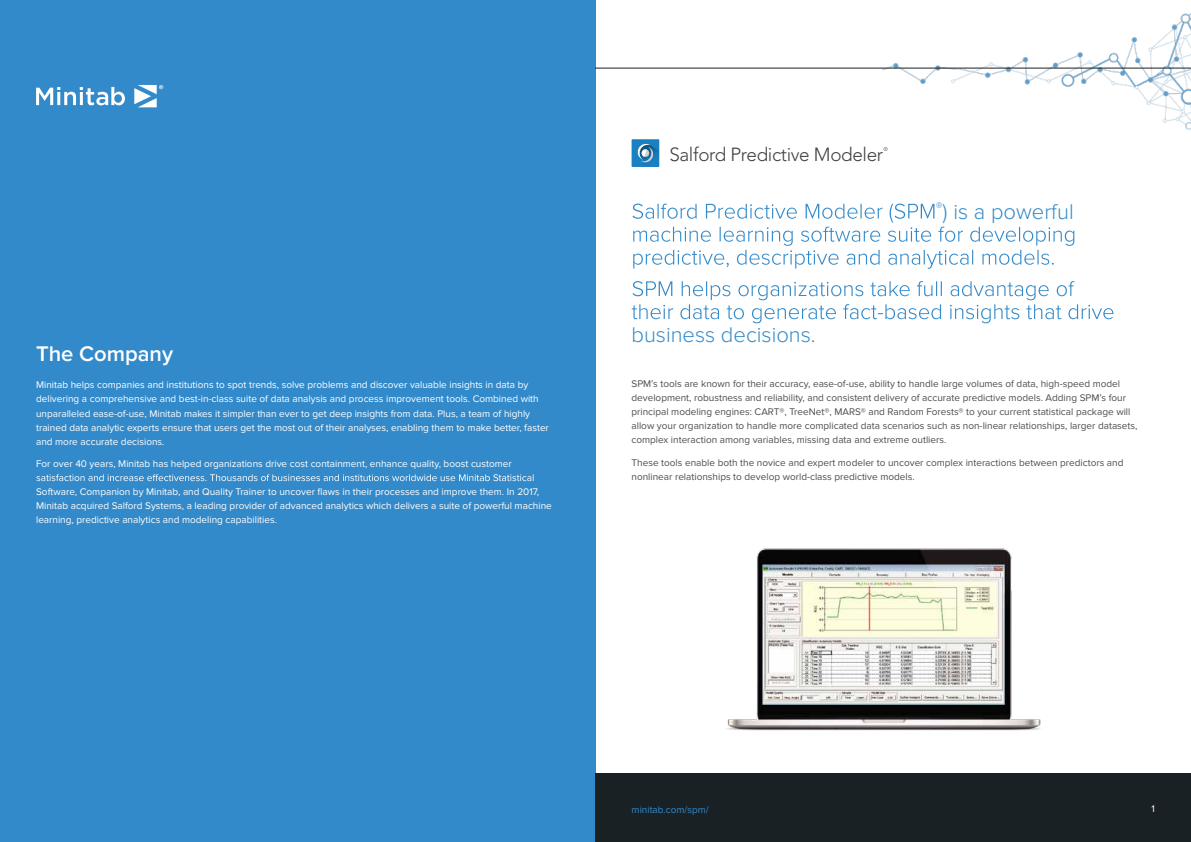
<style>
.page{position:relative;width:1191px;height:842px;background:#fff}
.page>*{position:absolute;margin:0;border:0;box-sizing:border-box;transform-origin:0 0}
.t1{font:300 22px "Proxima Nova";color:#338aca}
.t2{font:600 22px "Proxima Nova";color:#fff}
.t3{font:300 18.9px "Avenir LT Std";letter-spacing:-.02em;color:#404041}
.t4{font:10px/14px "Proxima Nova";color:#fff}
.t5{font:10px/14px "Proxima Nova";color:#4d4d4f}
.t6{font:10px "Proxima Nova";color:#338aca}
</style>
<div class="page">
<div style="left:0;top:0;width:595px;height:842px;background:#338aca"></div>
<svg style="left:36px;top:474px;width:498px;height:7px"></svg>
<svg style="left:36px;top:87px;width:89px;height:18px"></svg>
<svg style="left:134px;top:85px;width:29px;height:22px"></svg>
<img style="left:883px;top:13px;width:308px;height:117px">
<hr style="left:596px;top:68px;width:595px;height:1px;background:#1a2125">
<div style="left:596px;top:774px;width:595px;height:68px;background:#1a2125"></div>
<svg style="left:632px;top:203px;width:442px;height:66px"></svg>
<svg style="left:632px;top:281px;width:481px;height:42px"></svg>
<svg style="left:883px;top:147px;width:4px;height:4px"></svg>
<div style="left:632px;top:139px;width:27px;height:28px;background:#1980c2"></div>
<svg style="left:637px;top:143px;width:22px;height:24px"></svg>
<img style="left:726px;top:548px;width:315px;height:182px">
<h1 class="t2" style="left:36px;top:341px;width:139px">The Company</h1>
<p class="t4" style="left:36px;top:378px;width:514px">Minitab helps companies and institutions to spot trends, solve problems and discover valuable insights in data by delivering a comprehensive and best-in-class suite of data analysis and process improvement tools. Combined with unparalleled ease-of-use, Minitab makes it simpler than ever to get deep insights from data. Plus, a team of highly trained data analytic experts ensure that users get the most out of their analyses, enabling them to make better, faster and more accurate decisions.</p>
<p class="t4" style="left:36px;top:457px;width:477px">For over 40 years, Minitab has helped organizations drive cost containment, enhance quality, boost customer</p>
<p class="t4" style="left:36px;top:485px;width:517px">Software, Companion by Minitab, and Quality Trainer to uncover flaws in their processes and improve them. In 2017,<br>Minitab acquired Salford Systems, a leading provider of advanced analytics which delivers a suite of powerful machine learning, predictive analytics and modeling capabilities.</p>
<h2 class="t3" style="left:669px;top:143px;width:215px">Salford Predictive Modeler</h2>
<h1 class="t1" style="left:936px;top:198px;width:139px"><sup>®</sup>) is a powerful</h1>
<h1 class="t1" style="left:631px;top:322px;width:186px">business decisions.</h1>
<p class="t5" style="left:631px;top:377px;width:507px">SPM’s tools are known for their accuracy, ease-of-use, ability to handle large volumes of data, high-speed model development, robustness and reliability, and consistent delivery of accurate predictive models. Adding SPM’s four principal modeling engines: CART®, TreeNet®, MARS® and Random Forests® to your current statistical package will allow your organization to handle more complicated data scenarios such as non-linear relationships, larger datasets, complex interaction among variables, missing data and extreme outliers.</p>
<p class="t5" style="left:631px;top:455px;width:493px">These tools enable both the novice and expert modeler to uncover complex interactions between predictors and nonlinear relationships to develop world-class predictive models.</p>
<p class="t6" style="left:632px;top:803px;width:79px">minitab.com/spm/</p>
<p class="t4" style="left:1151px;top:801px;width:5px">1</p>
</div>
